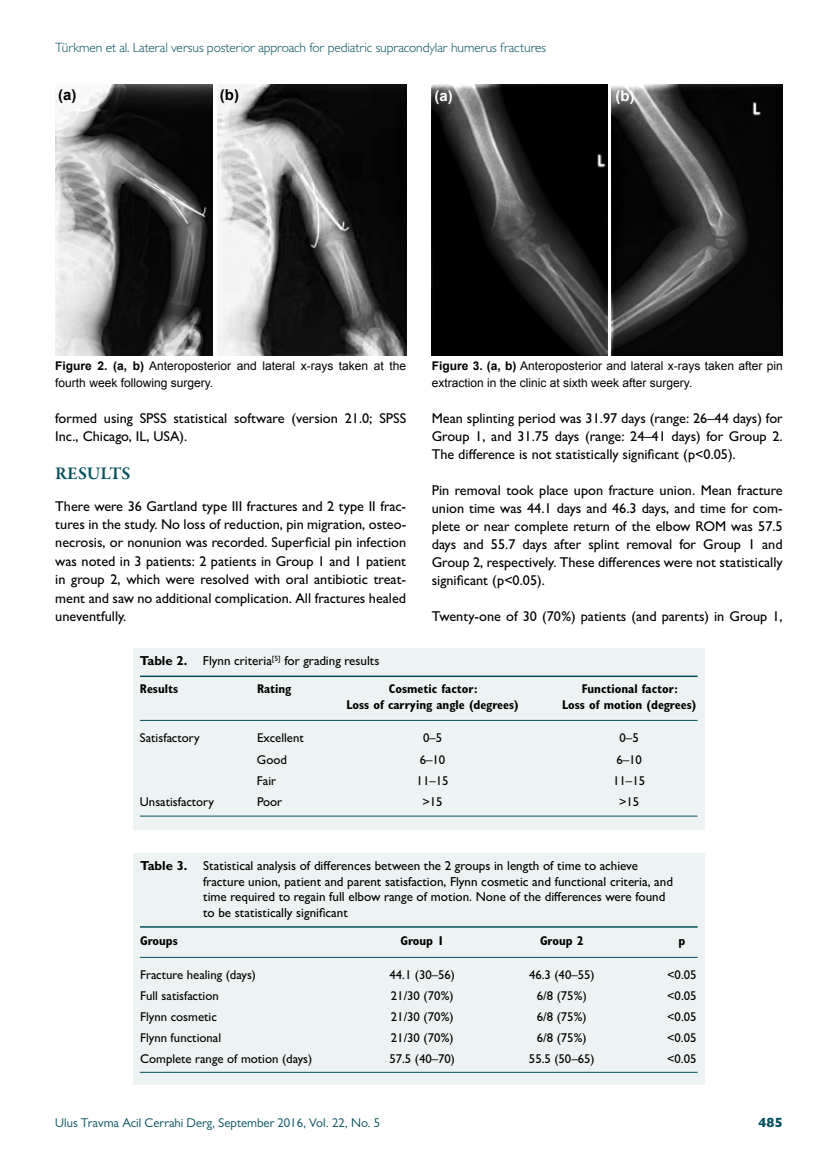
<style>
.page{position:relative;width:838px;height:1170px;background:#fff}
.page>*{position:absolute;margin:0;border:0;box-sizing:border-box;transform-origin:0 0}
.t1{font:600 18px "Garamond Premr Pro";letter-spacing:-.005em;color:#004f5a}
.t2{font:700 15px "Arial";color:#000}
.t3{font:700 15px "Arial";color:#fff}
.t4{font:500 14.25px/18.5px "Gill Sans MT Pro";color:#000;text-align:justify}
.t5{font:300 13.5px "Gill Sans MT Pro";letter-spacing:-.005em;color:#004f5a}
.t6{font:800 13.5px "Gill Sans MT Pro";color:#004f5a}
.t7{font:500 13.05px/15.6px "Gill Sans MT Pro";color:#000}
.t8{font:500 12.75px "Gill Sans MT Pro";color:#000}
.t9{font:700 condensed 12.75px "Gill Sans MT Pro";color:#000}
.t10{font:12.75px "Gill Sans MT Pro";color:#004f5a}
.t11{font:12px/16.5px "Arial";color:#000}
.s1{font-weight:700}
</style>
<div class="page">
<img style="left:55px;top:85px;width:158px;height:270px">
<img style="left:217px;top:85px;width:189px;height:270px">
<img style="left:432px;top:85px;width:175px;height:270px">
<img style="left:611px;top:85px;width:171px;height:270px">
<div style="left:133px;top:648px;width:571px;height:182px;background:#edf3f3"></div>
<hr style="left:140px;top:675px;width:557px;height:2px;background:#004f5a">
<hr style="left:140px;top:720px;width:557px;height:1px;background:#004f5a">
<hr style="left:140px;top:815px;width:557px;height:1px;background:#004f5a">
<div style="left:133px;top:853px;width:571px;height:232px;background:#edf3f3"></div>
<hr style="left:140px;top:926px;width:557px;height:1px;background:#004f5a">
<hr style="left:140px;top:956px;width:557px;height:1px;background:#004f5a">
<hr style="left:140px;top:1071px;width:557px;height:1px;background:#004f5a">
<p class="t5" style="left:55px;top:39px;width:492px">Türkmen et al. Lateral versus posterior approach for pediatric supracondylar humerus fractures</p>
<p class="t2" style="left:58px;top:86px;width:20px">(a)</p>
<p class="t2" style="left:220px;top:86px;width:21px">(b)</p>
<p class="t3" style="left:434px;top:87px;width:20px">(a)</p>
<p class="t3" style="left:615px;top:87px;width:21px">(b)</p>
<p class="t11" style="left:55px;top:358px;width:352px"><span class="s1">Figure 2. (a, b)</span> Anteroposterior and lateral x-rays taken at the fourth week following surgery.</p>
<p class="t11" style="left:432px;top:358px;width:352px"><span class="s1">Figure 3. (a, b)</span> Anteroposterior and lateral x-rays taken after pin extraction in the clinic at sixth week after surgery.</p>
<p class="t4" style="left:55px;top:409px;width:352px">formed using SPSS statistical software (version 21.0; SPSS<br>Inc., Chicago, IL, USA).</p>
<p class="t1" style="left:55px;top:463px;width:77px">RESULTS</p>
<p class="t4" style="left:55px;top:496px;width:352px">There were 36 Gartland type III fractures and 2 type II frac&shy;tures in the study. No loss of reduction, pin migration, osteo&shy;necrosis, or nonunion was recorded. Superficial pin infection was noted in 3 patients: 2 patients in Group 1 and 1 patient in group 2, which were resolved with oral antibiotic treat&shy;ment and saw no additional complication. All fractures healed uneventfully.</p>
<p class="t4" style="left:432px;top:409px;width:352px;line-height:18px">Mean splinting period was 31.97 days (range: 26–44 days) for Group 1, and 31.75 days (range: 24–41 days) for Group 2.<br>The difference is not statistically significant (p&lt;0.05).</p>
<p class="t4" style="left:432px;top:481px;width:352px;line-height:18px">Pin removal took place upon fracture union. Mean fracture union time was 44.1 days and 46.3 days, and time for com&shy;plete or near complete return of the elbow ROM was 57.5 days and 55.7 days after splint removal for Group 1 and Group 2, respectively. These differences were not statistically significant (p&lt;0.05).</p>
<p class="t4" style="left:432px;top:607px;width:352px">Twenty-one of 30 (70%) patients (and parents) in Group 1,</p>
<p class="t7" style="left:140px;top:653px;width:241px"><span class="s1">Table 2.</span> Flynn criteria<sup>[5]</sup> for grading results</p>
<p class="t9" style="left:140px;top:681px;width:40px">Results</p>
<p class="t9" style="left:257px;top:681px;width:36px">Rating</p>
<p class="t9" style="left:389px;top:681px;width:90px">Cosmetic factor:</p>
<p class="t9" style="left:582px;top:681px;width:98px">Functional factor:</p>
<p class="t9" style="left:346px;top:696px;width:174px">Loss of carrying angle (degrees)</p>
<p class="t9" style="left:562px;top:696px;width:136px">Loss of motion (degrees)</p>
<p class="t8" style="left:140px;top:730px;width:61px">Satisfactory</p>
<p class="t8" style="left:257px;top:730px;width:48px">Excellent</p>
<p class="t8" style="left:423px;top:730px;width:21px">0–5</p>
<p class="t8" style="left:619px;top:730px;width:21px">0–5</p>
<p class="t8" style="left:257px;top:751px;width:32px">Good</p>
<p class="t8" style="left:420px;top:751px;width:27px">6–10</p>
<p class="t8" style="left:616px;top:751px;width:27px">6–10</p>
<p class="t8" style="left:257px;top:772px;width:21px">Fair</p>
<p class="t8" style="left:416px;top:772px;width:33px">11–15</p>
<p class="t8" style="left:613px;top:772px;width:33px">11–15</p>
<p class="t8" style="left:140px;top:793px;width:76px">Unsatisfactory</p>
<p class="t8" style="left:257px;top:793px;width:27px">Poor</p>
<p class="t8" style="left:422px;top:793px;width:22px">&gt;15</p>
<p class="t8" style="left:619px;top:793px;width:22px">&gt;15</p>
<p class="t7" style="left:203px;top:857px;width:471px;text-indent:-63px"><span class="s1">Table 3.</span> Statistical analysis of differences between the 2 groups in length of time to achieve fracture union, patient and parent satisfaction, Flynn cosmetic and functional criteria, and time required to regain full elbow range of motion. None of the differences were found to be statistically significant</p>
<p class="t9" style="left:140px;top:933px;width:39px">Groups</p>
<p class="t9" style="left:400px;top:933px;width:45px">Group 1</p>
<p class="t9" style="left:540px;top:933px;width:45px">Group 2</p>
<p class="t9" style="left:678px;top:933px;width:8px">p</p>
<p class="t8" style="left:140px;top:966px;width:117px">Fracture healing (days)</p>
<p class="t8" style="left:389px;top:966px;width:67px">44.1 (30–56)</p>
<p class="t8" style="left:529px;top:966px;width:67px">46.3 (40–55)</p>
<p class="t8" style="left:667px;top:966px;width:31px">&lt;0.05</p>
<p class="t8" style="left:140px;top:987px;width:80px">Full satisfaction</p>
<p class="t8" style="left:391px;top:987px;width:64px">21/30 (70%)</p>
<p class="t8" style="left:537px;top:987px;width:51px">6/8 (75%)</p>
<p class="t8" style="left:667px;top:987px;width:31px">&lt;0.05</p>
<p class="t8" style="left:140px;top:1008px;width:78px">Flynn cosmetic</p>
<p class="t8" style="left:391px;top:1008px;width:64px">21/30 (70%)</p>
<p class="t8" style="left:537px;top:1008px;width:51px">6/8 (75%)</p>
<p class="t8" style="left:667px;top:1008px;width:31px">&lt;0.05</p>
<p class="t8" style="left:140px;top:1029px;width:83px">Flynn functional</p>
<p class="t8" style="left:391px;top:1029px;width:64px">21/30 (70%)</p>
<p class="t8" style="left:537px;top:1029px;width:51px">6/8 (75%)</p>
<p class="t8" style="left:667px;top:1029px;width:31px">&lt;0.05</p>
<p class="t8" style="left:140px;top:1050px;width:174px">Complete range of motion (days)</p>
<p class="t8" style="left:389px;top:1050px;width:67px">57.5 (40–70)</p>
<p class="t8" style="left:529px;top:1050px;width:67px">55.5 (50–65)</p>
<p class="t8" style="left:667px;top:1050px;width:31px">&lt;0.05</p>
<p class="t10" style="left:55px;top:1115px;width:326px">Ulus Travma Acil Cerrahi Derg, September 2016, Vol. 22, No. 5</p>
<p class="t6" style="left:758px;top:1114px;width:26px">485</p>
</div>
